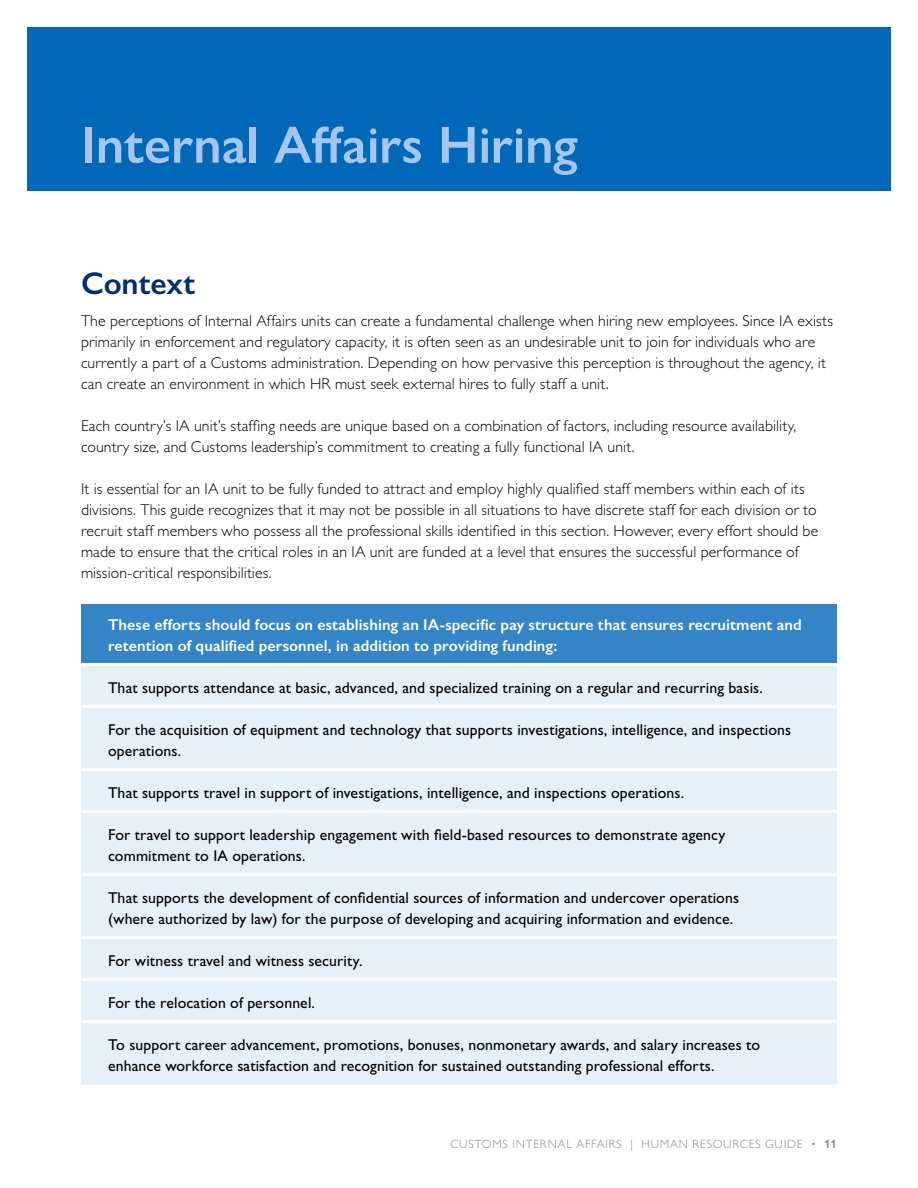
<style>
.page{position:relative;width:918px;height:1188px;background:#fff}
.page>*{position:absolute;margin:0;border:0;box-sizing:border-box;transform-origin:0 0}
.Header_A_Section{font:600 52.5px "Gill Sans Nova";color:#a7c6ed}
.Header_C{font:600 31.5px "Gill Sans";color:#002f6c}
.Text{font:15.75px/21px "Gill Sans";letter-spacing:.005em;color:#000}
.Text-2{font:300 15.75px/21px "Gill Sans";letter-spacing:.01em;color:#000}
.Text_7_pts{font:300 15.75px/21px "Gill Sans";letter-spacing:.01em;color:#000}
.Text-3{font:600 15.75px/21px "Gill Sans";letter-spacing:.01em;color:#fff}
.t1{font:300 12px "Gill Sans Nova";letter-spacing:.075em;color:#8c8985}
.s1{font-weight:600}
</style>
<div class="page">
<div style="left:27px;top:27px;width:864px;height:163px;background:#0067b9"></div>
<div style="left:81px;top:604px;width:756px;height:60px;background:#3385c7"></div>
<div style="left:81px;top:666px;width:756px;height:418px;background:#e6f0f8"></div>
<hr style="left:81px;top:663px;width:756px;height:3px;background:#fff">
<hr style="left:81px;top:705px;width:756px;height:3px;background:#fff">
<hr style="left:81px;top:768px;width:756px;height:3px;background:#fff">
<hr style="left:81px;top:810px;width:756px;height:3px;background:#fff">
<hr style="left:81px;top:873px;width:756px;height:3px;background:#fff">
<hr style="left:81px;top:936px;width:756px;height:3px;background:#fff">
<hr style="left:81px;top:978px;width:756px;height:3px;background:#fff">
<hr style="left:81px;top:1020px;width:756px;height:3px;background:#fff">
<p class="Header_A_Section" style="left:81px;top:113px;width:498px">Internal Affairs Hiring</p>
<p class="Header_C" style="left:81px;top:264px;width:116px">Context</p>
<p class="Text_7_pts" style="left:81px;top:310px;width:753px">The perceptions of Internal Affairs units can create a fundamental challenge when hiring new employees. Since IA exists primarily in enforcement and regulatory capacity, it is often seen as an undesirable unit to join for individuals who are currently a part of a Customs administration. Depending on how pervasive this perception is throughout the agency, it can create an environment in which HR must seek external hires to fully staff a unit.</p>
<p class="Text-2" style="left:81px;top:415px;width:717px">Each country’s IA unit’s staffing needs are unique based on a combination of factors, including resource availability, country size, and Customs leadership’s commitment to creating a fully functional IA unit.</p>
<p class="Text-2" style="left:81px;top:478px;width:739px">It is essential for an IA unit to be fully funded to attract and employ highly qualified staff members within each of its divisions. This guide recognizes that it may not be possible in all situations to have discrete staff for each division or to recruit staff members who possess all the professional skills identified in this section. However, every effort should be made to ensure that the critical roles in an IA unit are funded at a level that ensures the successful performance of mission-critical responsibilities.</p>
<p class="Text-3" style="left:108px;top:614px;width:695px">These efforts should focus on establishing an IA-specific pay structure that ensures recruitment and retention of qualified personnel, in addition to providing funding:</p>
<p class="Text" style="left:108px;top:677px;width:656px">That supports attendance at basic, advanced, and specialized training on a regular and recurring basis.</p>
<p class="Text" style="left:108px;top:719px;width:685px">For the acquisition of equipment and technology that supports investigations, intelligence, and inspections operations.</p>
<p class="Text" style="left:108px;top:782px;width:578px">That supports travel in support of investigations, intelligence, and inspections operations.</p>
<p class="Text" style="left:108px;top:824px;width:619px">For travel to support leadership engagement with field-based resources to demonstrate agency commitment to IA operations.</p>
<p class="Text" style="left:108px;top:887px;width:633px">That supports the development of confidential sources of information and undercover operations (where authorized by law) for the purpose of developing and acquiring information and evidence.</p>
<p class="Text" style="left:108px;top:950px;width:256px">For witness travel and witness security.</p>
<p class="Text" style="left:108px;top:992px;width:209px">For the relocation of personnel.</p>
<p class="Text" style="left:108px;top:1034px;width:654px">To support career advancement, promotions, bonuses, nonmonetary awards, and salary increases to enhance workforce satisfaction and recognition for sustained outstanding professional efforts.</p>
<p class="t1" style="left:451px;top:1136px;width:388px">CUSTOMS INTERNAL AFFAIRS | HUMAN RESOURCES GUIDE • <span class="s1">11</span></p>
</div>
